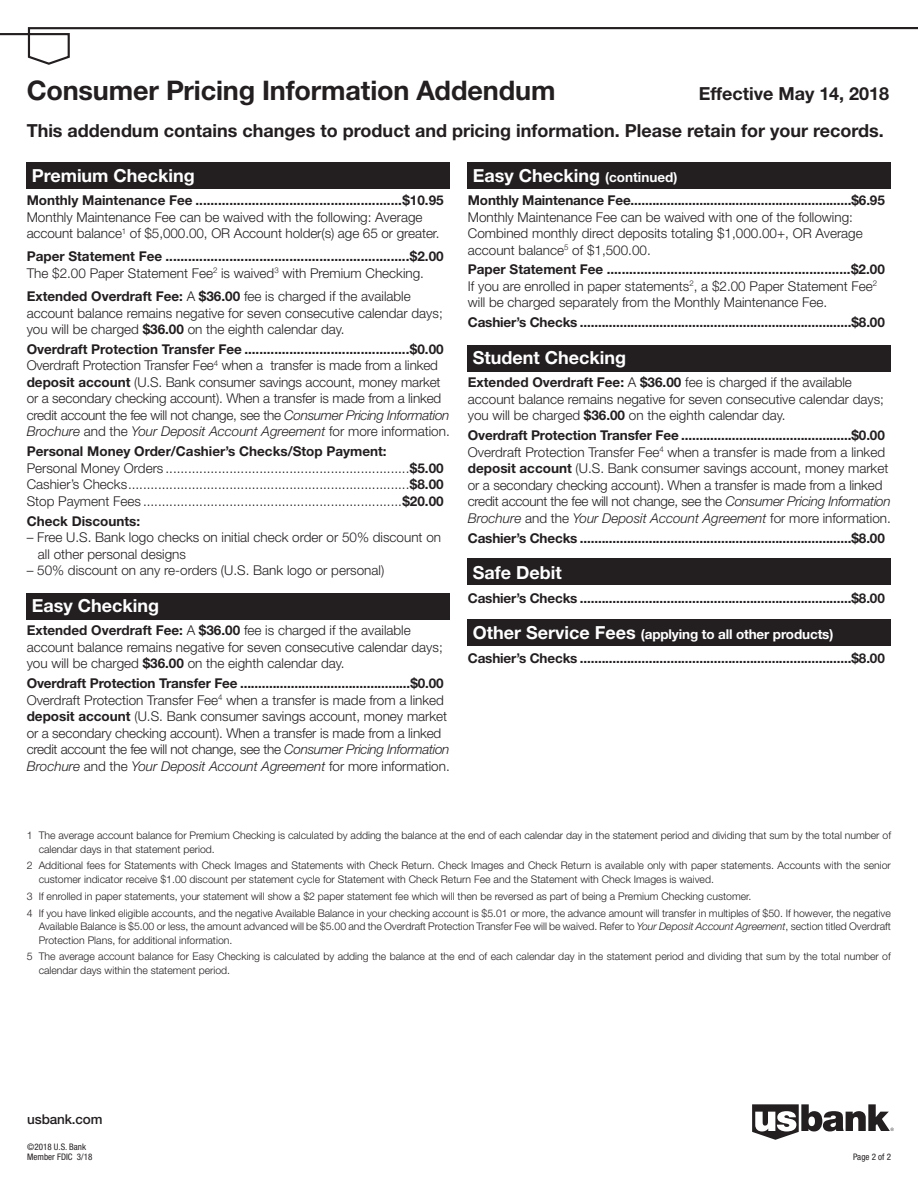
<style>
.page{position:relative;width:918px;height:1188px;background:#fff}
.page>*{position:absolute;margin:0;border:0;box-sizing:border-box;transform-origin:0 0}
.disclosure{font:700 27px "Helvetica Neue LT Std";letter-spacing:-.005em;color:#231f20}
.disclosure-2{font:700 18px "Helvetica Neue LT Std";color:#231f20}
.t1{font:700 18px "Helvetica Neue LT Std";color:#fff}
.t2{font:300 13.5px/16.5px "Helvetica Neue LT Std";color:#231f20}
.t3{font:700 13.5px/16.5px "Helvetica Neue LT Std";letter-spacing:-.01em;color:#231f20}
.t4{font:700 13.5px "Helvetica Neue LT Std";letter-spacing:-.01em;color:#fff}
.t5{font:500 13.5px "Helvetica Neue LT Std";letter-spacing:-.01em;color:#231f20}
.t6{font:300 10.5px/13.5px "Helvetica Neue LT Std";color:#231f20}
.t7{font:condensed 9px/10.5px "Helvetica Neue LT Std";color:#231f20}
.s1{font-weight:700}
.s2{font-weight:300}
.s3{font-style:italic}
.s4{font-size:13.5px}
.s5{font-size:18px}
</style>
<div class="page">
<div style="left:468px;top:162px;width:423px;height:27px;background:#231f20"></div>
<div style="left:468px;top:619px;width:423px;height:27px;background:#231f20"></div>
<div style="left:468px;top:558px;width:423px;height:27px;background:#231f20"></div>
<div style="left:468px;top:345px;width:423px;height:27px;background:#231f20"></div>
<svg style="left:752px;top:1104px;width:142px;height:36px"></svg>
<svg style="left:0;top:27px;width:918px;height:38px"></svg>
<div style="left:27px;top:593px;width:423px;height:27px;background:#231f20"></div>
<div style="left:27px;top:162px;width:423px;height:27px;background:#231f20"></div>
<p class="disclosure" style="left:27px;top:73px;width:530px">Consumer Pricing Information Addendum</p>
<p class="disclosure-2" style="left:699px;top:82px;width:192px">Effective May 14, 2018</p>
<p class="disclosure-2" style="left:27px;top:120px;width:859px">This addendum contains changes to product and pricing information. Please retain for your records.</p>
<p class="t1" style="left:32px;top:164px;width:165px">Premium Checking</p>
<p class="t2" style="left:27px;top:192px;width:418px"><span class="s1">Monthly Maintenance Fee .......................................................$10.95<br></span>Monthly Maintenance Fee can be waived with the following: Average account balance<sup>1</sup> of $5,000.00, OR Account holder(s) age 65 or greater.</p>
<p class="t3" style="left:27px;top:248px;width:418px">Paper Statement Fee .................................................................$2.00<br><span class="s2">The $2.00 Paper Statement Fee</span><sup>2</sup> <span class="s2">is waived</span><sup>3</sup> <span class="s2">with Premium Checking.</span></p>
<p class="t2" style="left:27px;top:288px;width:418px"><span class="s1">Extended Overdraft Fee:</span> A <span class="s1">$36.00</span> fee is charged if the available account balance remains negative for seven consecutive calendar days; you will be charged <span class="s1">$36.00</span> on the eighth calendar day.</p>
<p class="t2" style="left:27px;top:341px;width:425px"><span class="s1">Overdraft Protection Transfer Fee ............................................$0.00<br></span>Overdraft Protection Transfer Fee<sup>4</sup> when a transfer is made from a linked <span class="s1">deposit account</span> (U.S. Bank consumer savings account, money market or a secondary checking account). When a transfer is made from a linked credit account the fee will not change, see the <span class="s3">Consumer Pricing Information Brochure</span> and the <span class="s3">Your Deposit Account Agreement</span> for more information.</p>
<p class="t2" style="left:27px;top:443px;width:418px"><span class="s1">Personal Money Order/Cashier’s Checks/Stop Payment:<br></span>Personal Money Orders .................................................................<span class="s1">$5.00<br></span>Cashier’s Checks...........................................................................<span class="s1">$8.00<br></span>Stop Payment Fees .....................................................................<span class="s1">$20.00</span></p>
<p class="t3" style="left:27px;top:512px;width:115px">Check Discounts:</p>
<p class="t2" style="left:38px;top:529px;width:405px;text-indent:-11px">– Free U.S. Bank logo checks on initial check order or 50% discount on all other personal designs</p>
<p class="t2" style="left:27px;top:562px;width:359px">– 50% discount on any re-orders (U.S. Bank logo or personal)</p>
<p class="t1" style="left:32px;top:594px;width:129px">Easy Checking</p>
<p class="t2" style="left:27px;top:622px;width:418px"><span class="s1">Extended Overdraft Fee:</span> A <span class="s1">$36.00</span> fee is charged if the available account balance remains negative for seven consecutive calendar days; you will be charged <span class="s1">$36.00</span> on the eighth calendar day.</p>
<p class="t2" style="left:27px;top:675px;width:425px"><span class="s1">Overdraft Protection Transfer Fee ...............................................$0.00<br></span>Overdraft Protection Transfer Fee<sup>4</sup> when a transfer is made from a linked <span class="s1">deposit account</span> (U.S. Bank consumer savings account, money market or a secondary checking account). When a transfer is made from a linked credit account the fee will not change, see the <span class="s3">Consumer Pricing Information Brochure</span> and the <span class="s3">Your Deposit Account Agreement</span> for more information.</p>
<p class="t1" style="left:473px;top:164px;width:206px">Easy Checking <span class="s4">(continued)</span></p>
<p class="t2" style="left:468px;top:192px;width:419px"><span class="s1">Monthly Maintenance Fee.............................................................$6.95<br></span>Monthly Maintenance Fee can be waived with one of the following:<br>Combined monthly direct deposits totaling $1,000.00+, OR Average account balance<sup>5</sup> of $1,500.00.</p>
<p class="t2" style="left:468px;top:261px;width:418px"><span class="s1">Paper Statement Fee .................................................................$2.00<br></span>If you are enrolled in paper statements<sup>2</sup>, a $2.00 Paper Statement Fee<sup>2 </sup>will be charged separately from the Monthly Maintenance Fee.</p>
<p class="t3" style="left:468px;top:314px;width:418px">Cashier’s Checks ...........................................................................$8.00</p>
<p class="t1" style="left:473px;top:347px;width:155px">Student Checking</p>
<p class="t2" style="left:468px;top:374px;width:418px"><span class="s1">Extended Overdraft Fee:</span> A <span class="s1">$36.00</span> fee is charged if the available account balance remains negative for seven consecutive calendar days; you will be charged <span class="s1">$36.00</span> on the eighth calendar day.</p>
<p class="t2" style="left:468px;top:427px;width:425px"><span class="s1">Overdraft Protection Transfer Fee ...............................................$0.00<br></span>Overdraft Protection Transfer Fee<sup>4</sup> when a transfer is made from a linked <span class="s1">deposit account</span> (U.S. Bank consumer savings account, money market or a secondary checking account). When a transfer is made from a linked credit account the fee will not change, see the <span class="s3">Consumer Pricing Information Brochure</span> and the <span class="s3">Your Deposit Account Agreement</span> for more information.</p>
<p class="t3" style="left:468px;top:529px;width:418px">Cashier’s Checks ...........................................................................$8.00</p>
<p class="t1" style="left:473px;top:562px;width:90px">Safe Debit</p>
<p class="t3" style="left:468px;top:589px;width:418px">Cashier’s Checks ...........................................................................$8.00</p>
<p class="t4" style="left:473px;top:626px;width:362px"><span class="s5">Other Service Fees</span> (applying to all other products)</p>
<p class="t3" style="left:468px;top:649px;width:418px">Cashier’s Checks ...........................................................................$8.00</p>
<p class="t6" style="left:39px;top:828px;width:854px;text-indent:-12px">1 The average account balance for Premium Checking is calculated by adding the balance at the end of each calendar day in the statement period and dividing that sum by the total number of calendar days in that statement period.</p>
<p class="t6" style="left:39px;top:859px;width:854px;text-indent:-12px">2 Additional fees for Statements with Check Images and Statements with Check Return. Check Images and Check Return is available only with paper statements. Accounts with the senior customer indicator receive $1.00 discount per statement cycle for Statement with Check Return Fee and the Statement with Check Images is waived.</p>
<p class="t6" style="left:27px;top:889px;width:726px">3 If enrolled in paper statements, your statement will show a $2 paper statement fee which will then be reversed as part of being a Premium Checking customer.</p>
<p class="t6" style="left:39px;top:906px;width:854px;text-align:justify;text-indent:-12px">4 If you have linked eligible accounts, and the negative Available Balance in your checking account is $5.01 or more, the advance amount will transfer in multiples of $50. If however, the negative Available Balance is $5.00 or less, the amount advanced will be $5.00 and the Overdraft Protection Transfer Fee will be waived. Refer to <span class="s3">Your Deposit Account Agreement</span>, section titled Overdraft Protection Plans, for additional information.</p>
<p class="t6" style="left:39px;top:950px;width:854px;text-indent:-12px">5 The average account balance for Easy Checking is calculated by adding the balance at the end of each calendar day in the statement period and dividing that sum by the total number of calendar days within the statement period.</p>
<p class="t5" style="left:27px;top:1111px;width:77px">usbank.com</p>
<p class="t7" style="left:27px;top:1141px;width:67px">©2018 U.S. Bank<br>Member FDIC 3/18</p>
<p class="t7" style="left:853px;top:1152px;width:39px">Page 2 of 2</p>
</div>
